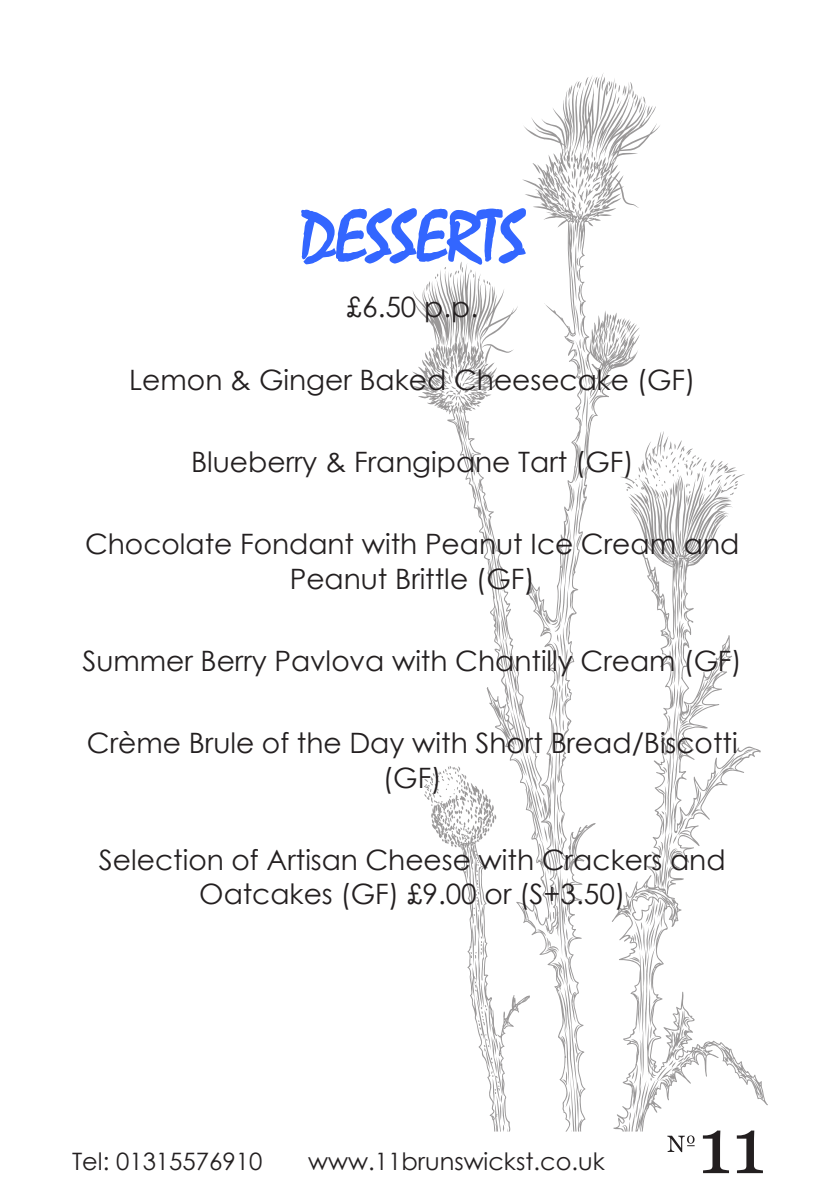
<style>
.page{position:relative;width:840px;height:1191px;background:#fff}
.page>*{position:absolute;margin:0;border:0;box-sizing:border-box;transform-origin:0 0}
.t1{font:72px "Mistral";color:#36f}
.t2{font:28px/34.4px "Century Gothic";color:#231f20;text-align:center}
.Paragraph_Style_1{font:24px "Century Gothic";color:#231f20}
</style>
<div class="page">
<svg style="left:660px;top:431px;width:107px;height:678px"></svg>
<svg style="left:522px;top:73px;width:138px;height:1058px"></svg>
<svg style="left:412px;top:261px;width:142px;height:661px"></svg>
<svg style="left:423px;top:766px;width:106px;height:365px"></svg>
<svg style="left:702px;top:1130px;width:26px;height:43px"></svg>
<svg style="left:736px;top:1130px;width:26px;height:43px"></svg>
<svg style="left:667px;top:1135px;width:27px;height:17px"></svg>
<p class="t1" style="left:300px;top:194px;width:226px">DESSERTS</p>
<p class="t2" style="left:346px;top:289px;width:133px">£6.50 p.p.</p>
<p class="t2" style="left:129px;top:362px;width:567px">Lemon &amp; Ginger Baked Cheesecake (GF)</p>
<p class="t2" style="left:191px;top:444px;width:444px">Blueberry &amp; Frangipane Tart (GF)</p>
<p class="t2" style="left:85px;top:526px;width:655px">Chocolate Fondant with Peanut Ice Cream and<br>Peanut Brittle (GF)</p>
<p class="t2" style="left:82px;top:643px;width:660px">Summer Berry Pavlova with Chantilly Cream (GF)</p>
<p class="t2" style="left:87px;top:725px;width:652px">Crème Brule of the Day with Short Bread/Biscotti (GF)</p>
<p class="t2" style="left:99px;top:842px;width:627px">Selection of Artisan Cheese with Crackers and<br>Oatcakes (GF) £9.00 or (S+3.50)</p>
<p class="Paragraph_Style_1" style="left:72px;top:1144px;width:192px">Tel: 01315576910</p>
<p class="Paragraph_Style_1" style="left:308px;top:1144px;width:298px">www.11brunswickst.co.uk</p>
</div>
